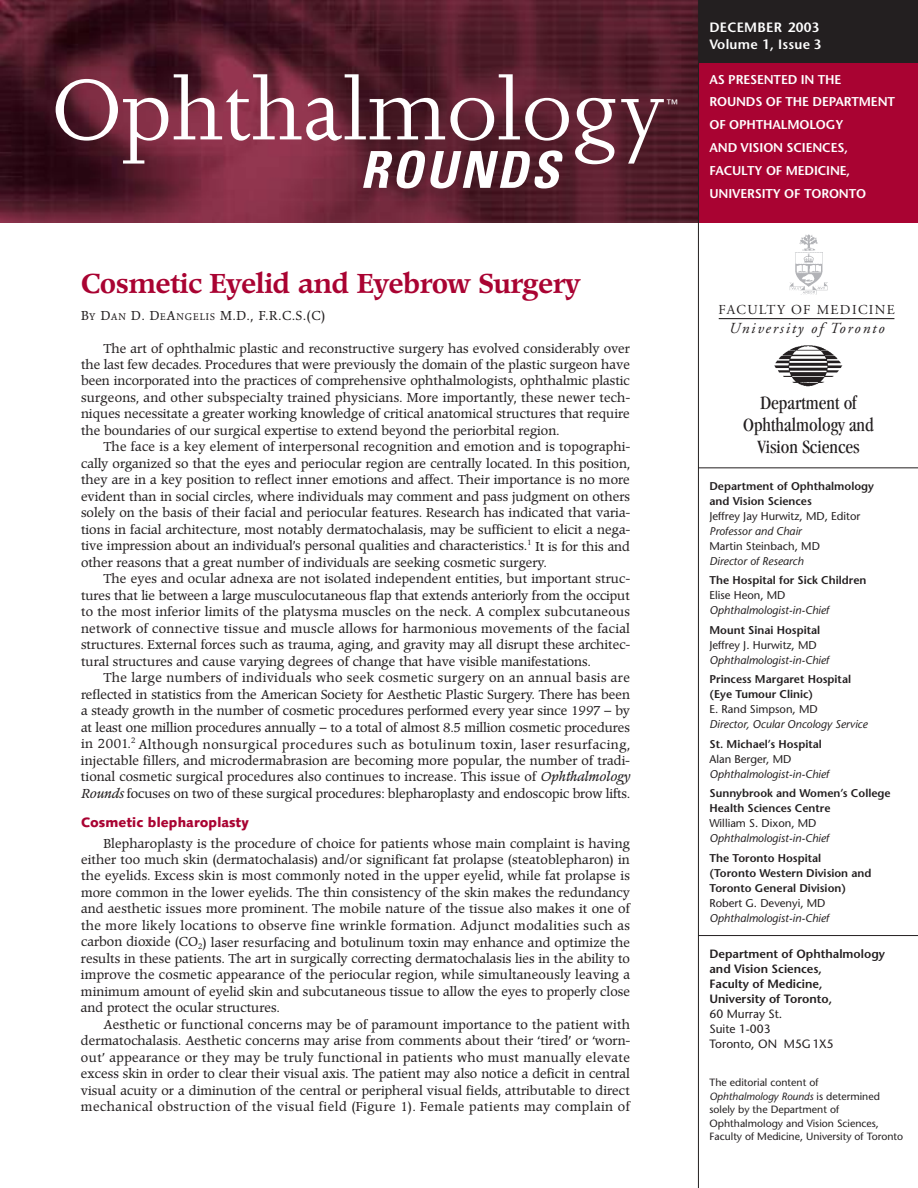
<style>
.page{position:relative;width:918px;height:1188px;background:#fff}
.page>*{position:absolute;margin:0;border:0;box-sizing:border-box;transform-origin:0 0}
.t1{font:99px "Joanna";color:#fff}
.t2{font:italic 700 condensed 51px "Univers";letter-spacing:.06em;color:#fff}
.t3{font:500 27px "Poppl Pontifex BE";color:#a90332}
.t4{font:condensed 19.5px/21.9px "Garamond";color:#231f20;text-align:center}
.t5{font:italic 15.3px "Adobe Garamond";letter-spacing:.12em;color:#231f20}
.t6{font:13.65px "Adobe Garamond";letter-spacing:.1em;color:#231f20}
.t7{font:600 13.5px/16.5px "Stone Sans";letter-spacing:.015em;color:#fff}
.t8{font:900 13.5px "Syntax";letter-spacing:.005em;color:#a90332}
.t9{font:12.75px/16.5px "Poppl Pontifex BE";color:#231f20;text-align:justify}
.t10{font:600 12.75px/22.8px "Stone Sans";letter-spacing:-.01em;color:#fff}
.t11{font:12.75px "Poppl Pontifex BE Regular SC";color:#231f20}
.t12{font:600 12px/15px "Stone Sans";color:#231f20}
.t13{font:12px/15px "Stone Sans";color:#231f20}
.t14{font:12px "Helvetica Neue";color:#fff}
.t15{font:600 11.25px/15px "Stone Sans";color:#231f20}
.t16{font:italic 11.25px "Stone Sans";color:#231f20}
.t17{font:11.25px "Stone Sans";color:#231f20}
.t18{font:10.5px/13.5px "Stone Sans";color:#231f20}
.s1{font-size:9.6px}
.s2{font-style:italic}
</style>
<div class="page">
<div style="left:696px;top:0;width:222px;height:223px;background:#a90332"></div>
<div style="left:696px;top:0;width:222px;height:63px;background:#231f20"></div>
<img style="left:0;top:0;width:698px;height:223px">
<hr style="left:698px;top:0;width:1px;height:1188px;background:#231f20">
<img style="left:774px;top:346px;width:69px;height:40px">
<hr style="left:698px;top:935px;width:220px;height:1px;background:#231f20">
<hr style="left:698px;top:467px;width:220px;height:1px;background:#231f20">
<img style="left:790px;top:234px;width:38px;height:60px">
<hr style="left:719px;top:318px;width:175px;height:1px;background:#231f20">
<h1 class="t1" style="left:52px;top:74px;width:615px">Ophthalmology</h1>
<p class="t14" style="left:666px;top:99px;width:13px">™</p>
<h2 class="t2" style="left:360px;top:151px;width:200px">ROUNDS</h2>
<h3 class="t3" style="left:81px;top:272px;width:501px">Cosmetic Eyelid and Eyebrow Surgery</h3>
<p class="t11" style="left:81px;top:310px;width:246px">B<span class="s1">Y</span> D<span class="s1">AN</span> D. D<span class="s1">E</span>A<span class="s1">NGELIS</span> M.D., F.R.C.S.(C)</p>
<p class="t9" style="left:81px;top:341px;width:551px;text-indent:22px">The art of ophthalmic plastic and reconstructive surgery has evolved considerably over the last few decades. Procedures that were previously the domain of the plastic surgeon have been incorporated into the practices of comprehensive ophthalmologists, ophthalmic plastic surgeons, and other subspecialty trained physicians. More importantly, these newer tech&shy;niques necessitate a greater working knowledge of critical anatomical structures that require the boundaries of our surgical expertise to extend beyond the periorbital region.</p>
<p class="t9" style="left:81px;top:440px;width:551px;text-indent:22px">The face is a key element of interpersonal recognition and emotion and is topographi&shy;cally organized so that the eyes and periocular region are centrally located. In this position, they are in a key position to reflect inner emotions and affect. Their importance is no more evident than in social circles, where individuals may comment and pass judgment on others solely on the basis of their facial and periocular features. Research has indicated that varia&shy;tions in facial architecture, most notably dermatochalasis, may be sufficient to elicit a nega&shy;tive impression about an individual’s personal qualities and characteristics.<sup>1</sup> It is for this and other reasons that a great number of individuals are seeking cosmetic surgery.</p>
<p class="t9" style="left:81px;top:572px;width:551px;text-indent:22px">The eyes and ocular adnexa are not isolated independent entities, but important struc&shy;tures that lie between a large musculocutaneous flap that extends anteriorly from the occiput to the most inferior limits of the platysma muscles on the neck. A complex subcutaneous network of connective tissue and muscle allows for harmonious movements of the facial structures. External forces such as trauma, aging, and gravity may all disrupt these architec&shy;tural structures and cause varying degrees of change that have visible manifestations.</p>
<p class="t9" style="left:81px;top:671px;width:551px;text-indent:23px">The large numbers of individuals who seek cosmetic surgery on an annual basis are reflected in statistics from the American Society for Aesthetic Plastic Surgery. There has been a steady growth in the number of cosmetic procedures performed every year since 1997 – by at least one million procedures annually – to a total of almost 8.5 million cosmetic procedures in 2001.<sup>2</sup> Although nonsurgical procedures such as botulinum toxin, laser resurfacing, injectable fillers, and microdermabrasion are becoming more popular, the number of tradi&shy;tional cosmetic surgical procedures also continues to increase. This issue of <span class="s2">Ophthalmology Rounds</span> focuses on two of these surgical procedures: blepharoplasty and endoscopic brow lifts.</p>
<p class="t8" style="left:81px;top:816px;width:169px">Cosmetic blepharoplasty</p>
<p class="t9" style="left:81px;top:836px;width:551px;text-indent:23px">Blepharoplasty is the procedure of choice for patients whose main complaint is having either too much skin (dermatochalasis) and/or significant fat prolapse (steatoblepharon) in the eyelids. Excess skin is most commonly noted in the upper eyelid, while fat prolapse is more common in the lower eyelids. The thin consistency of the skin makes the redundancy and aesthetic issues more prominent. The mobile nature of the tissue also makes it one of the more likely locations to observe fine wrinkle formation. Adjunct modalities such as carbon dioxide (CO<sub>2</sub>) laser resurfacing and botulinum toxin may enhance and optimize the results in these patients. The art in surgically correcting dermatochalasis lies in the ability to improve the cosmetic appearance of the periocular region, while simultaneously leaving a minimum amount of eyelid skin and subcutaneous tissue to allow the eyes to properly close and protect the ocular structures.</p>
<p class="t9" style="left:81px;top:1017px;width:551px;text-indent:22px">Aesthetic or functional concerns may be of paramount importance to the patient with dermatochalasis. Aesthetic concerns may arise from comments about their ‘tired’ or ‘worn&shy;out’ appearance or they may be truly functional in patients who must manually elevate excess skin in order to clear their visual axis. The patient may also notice a deficit in central visual acuity or a diminution of the central or peripheral visual fields, attributable to direct mechanical obstruction of the visual field (Figure 1). Female patients may complain of</p>
<p class="t7" style="left:710px;top:21px;width:114px">DECEMBER 2003<br>Volume 1, Issue 3</p>
<p class="t10" style="left:710px;top:69px;width:187px">AS PRESENTED IN THE<br>ROUNDS OF THE DEPARTMENT<br>OF OPHTHALMOLOGY<br>AND VISION SCIENCES,<br>FACULTY OF MEDICINE,<br>UNIVERSITY OF TORONTO</p>
<p class="t6" style="left:718px;top:304px;width:178px">FACULTY OF MEDICINE</p>
<p class="t5" style="left:729px;top:322px;width:157px">University of Toronto</p>
<h3 class="t4" style="left:743px;top:394px;width:132px">Department of<br>Ophthalmology and<br>Vision Sciences</h3>
<p class="t15" style="left:710px;top:480px;width:166px">Department of Ophthalmology and Vision Sciences</p>
<p class="t17" style="left:710px;top:511px;width:152px">Jeffrey Jay Hurwitz, MD, Editor</p>
<p class="t16" style="left:710px;top:526px;width:94px">Professor and Chair</p>
<p class="t17" style="left:710px;top:541px;width:112px">Martin Steinbach, MD</p>
<p class="t16" style="left:710px;top:556px;width:96px">Director of Research</p>
<p class="t15" style="left:710px;top:574px;width:158px">The Hospital for Sick Children</p>
<p class="t17" style="left:710px;top:591px;width:78px">Elise Heon, MD</p>
<p class="t16" style="left:710px;top:606px;width:121px">Ophthalmologist-in-Chief</p>
<p class="t15" style="left:710px;top:624px;width:112px">Mount Sinai Hospital</p>
<p class="t17" style="left:710px;top:640px;width:109px">Jeffrey J. Hurwitz, MD</p>
<p class="t16" style="left:710px;top:655px;width:121px">Ophthalmologist-in-Chief</p>
<p class="t15" style="left:710px;top:673px;width:143px">Princess Margaret Hospital (Eye Tumour Clinic)</p>
<p class="t17" style="left:710px;top:705px;width:110px">E. Rand Simpson, MD</p>
<p class="t16" style="left:710px;top:720px;width:160px">Director, Ocular Oncology Service</p>
<p class="t15" style="left:710px;top:738px;width:114px">St. Michael’s Hospital</p>
<p class="t17" style="left:710px;top:754px;width:83px">Alan Berger, MD</p>
<p class="t16" style="left:710px;top:769px;width:121px">Ophthalmologist-in-Chief</p>
<p class="t15" style="left:710px;top:787px;width:183px">Sunnybrook and Women’s College<br>Health Sciences Centre</p>
<p class="t17" style="left:710px;top:819px;width:109px">William S. Dixon, MD</p>
<p class="t16" style="left:710px;top:834px;width:121px">Ophthalmologist-in-Chief</p>
<p class="t15" style="left:710px;top:852px;width:164px">The Toronto Hospital<br>(Toronto Western Division and<br>Toronto General Division)</p>
<p class="t17" style="left:710px;top:898px;width:118px">Robert G. Devenyi, MD</p>
<p class="t16" style="left:710px;top:913px;width:121px">Ophthalmologist-in-Chief</p>
<p class="t12" style="left:710px;top:948px;width:177px">Department of Ophthalmology and Vision Sciences,<br>Faculty of Medicine,<br>University of Toronto,</p>
<p class="t13" style="left:710px;top:1008px;width:126px">60 Murray St.<br>Suite 1-003<br>Toronto, ON M5G 1X5</p>
<p class="t18" style="left:710px;top:1077px;width:195px">The editorial content of<br><span class="s2">Ophthalmology Rounds</span> is determined solely by the Department of Ophthalmology and Vision Sciences, Faculty of Medicine, University of Toronto</p>
</div>
